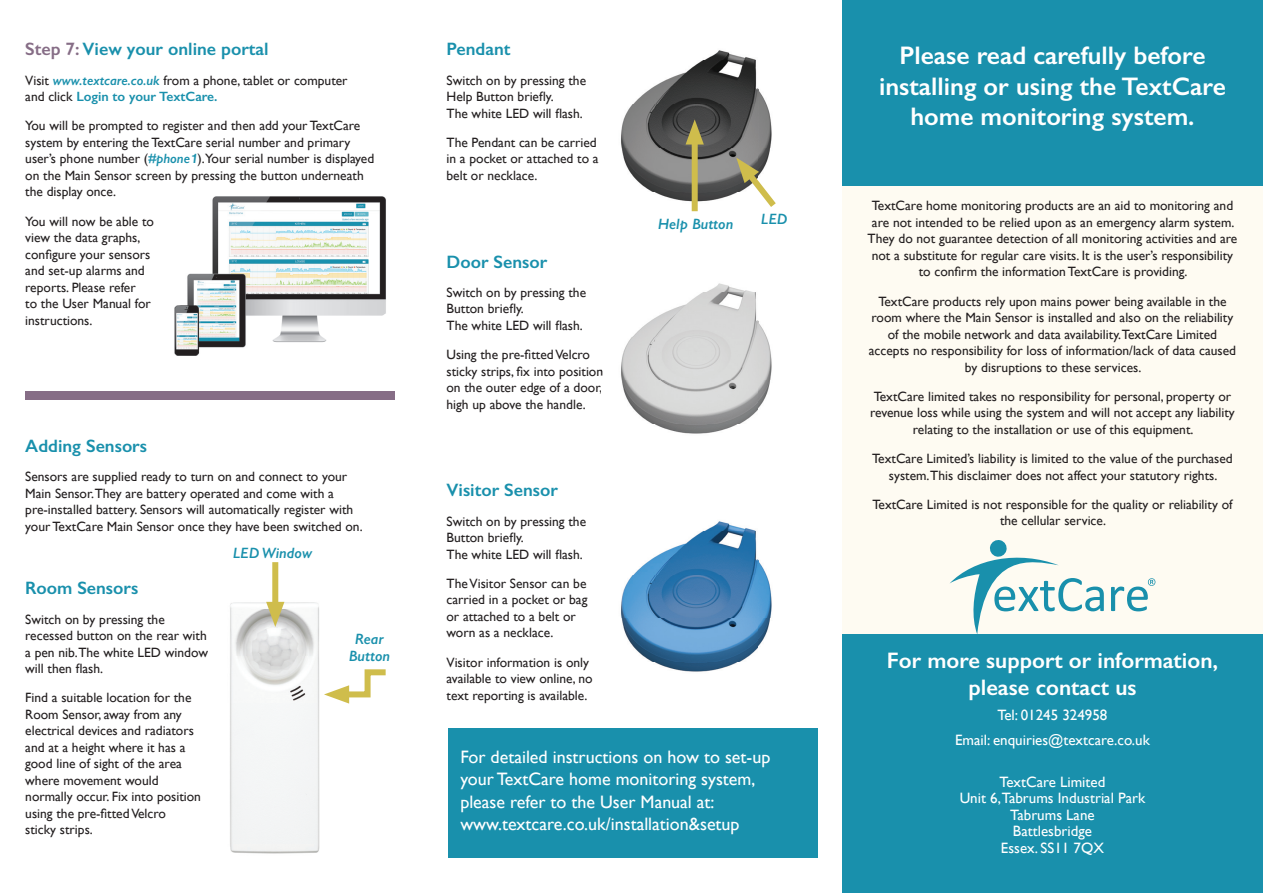
<style>
.page{position:relative;width:1263px;height:893px;background:#fff}
.page>*{position:absolute;margin:0;border:0;box-sizing:border-box;transform-origin:0 0}
.t1{font:600 25.5px/30.6px "Gill Sans";color:#fff;text-align:center}
.t2{font:600 22.5px/27px "Gill Sans";color:#fff;text-align:center}
.t3{font:18px/22.5px "Gill Sans";color:#fff}
.t4{font:600 18px "Gill Sans";color:#1990ac}
.t5{font:15px/16.5px "Gill Sans";color:#fff;text-align:center}
.t6{font:italic 600 15px/16.5px "Gill Sans";color:#1990ac;text-align:center}
.t7{font:13.5px/16.5px "Gill Sans";color:#231f20}
.s1{color:#866d86}
.s2{font-weight:600;font-style:italic;color:#1990ac}
.s3{font-weight:600;color:#1990ac}
.s4{font-family:"Akzidenz Grotesk";font-weight:700;color:#1990ac}
</style>
<div class="page">
<div style="left:25px;top:391px;width:370px;height:8px;background:#866d86"></div>
<img style="left:174px;top:196px;width:212px;height:160px">
<img style="left:230px;top:563px;width:90px;height:291px">
<div style="left:272px;top:562px;width:6px;height:50px;background:#cfbd4c"></div>
<svg style="left:266px;top:602px;width:18px;height:25px"></svg>
<svg style="left:324px;top:669px;width:62px;height:35px"></svg>
<img style="left:621px;top:50px;width:151px;height:162px">
<img style="left:621px;top:283px;width:151px;height:151px">
<img style="left:621px;top:521px;width:151px;height:151px">
<div style="left:448px;top:728px;width:369px;height:130px;background:#1990ac"></div>
<div style="left:692px;top:134px;width:6px;height:77px;background:#cfbd4c"></div>
<svg style="left:685px;top:119px;width:19px;height:26px"></svg>
<svg style="left:736px;top:158px;width:40px;height:54px"></svg>
<div style="left:842px;top:181px;width:421px;height:458px;background:#fefbf2"></div>
<div style="left:842px;top:0;width:421px;height:185px;background:#1990ac"></div>
<svg style="left:1111px;top:578px;width:44px;height:33px"></svg>
<svg style="left:950px;top:540px;width:154px;height:94px"></svg>
<div style="left:842px;top:635px;width:421px;height:258px;background:#1990ac"></div>
<h3 class="t4" style="left:25px;top:38px;width:245px"><span class="s1">Step 7:</span> View your online portal</h3>
<p class="t7" style="left:25px;top:72px;width:324px">Visit <span class="s2">www.textcare.co.uk</span> from a phone, tablet or computer and click <span class="s3">Login to your TextCare.</span></p>
<p class="t7" style="left:25px;top:117px;width:350px">You will be prompted to register and then add your TextCare system by entering the TextCare serial number and primary user’s phone number (<span class="s2">#phone</span><span class="s4">1</span>).Your serial number is displayed on the Main Sensor screen by pressing the button underneath the display once.</p>
<p class="t7" style="left:25px;top:213px;width:130px">You will now be able to view the data graphs, configure your sensors and set-up alarms and reports. Please refer<br>to the User Manual for instructions.</p>
<h3 class="t4" style="left:25px;top:435px;width:123px">Adding Sensors</h3>
<p class="t7" style="left:25px;top:468px;width:339px">Sensors are supplied ready to turn on and connect to your Main Sensor.They are battery operated and come with a pre-installed battery. Sensors will automatically register with your TextCare Main Sensor once they have been switched on.</p>
<h3 class="t4" style="left:25px;top:577px;width:115px">Room Sensors</h3>
<p class="t7" style="left:25px;top:611px;width:184px">Switch on by pressing the recessed button on the rear with a pen nib.The white LED window will then flash.</p>
<p class="t7" style="left:25px;top:689px;width:177px">Find a suitable location for the<br>Room Sensor, away from any electrical devices and radiators and at a height where it has a good line of sight of the area where movement would normally occur. Fix into position using the pre-fitted Velcro<br>sticky strips.</p>
<p class="t6" style="left:233px;top:544px;width:81px">LED Window</p>
<p class="t6" style="left:349px;top:631px;width:43px">Rear<br>Button</p>
<h3 class="t4" style="left:446px;top:38px;width:65px">Pendant</h3>
<p class="t7" style="left:446px;top:72px;width:141px">Switch on by pressing the<br>Help Button briefly.<br>The white LED will flash.</p>
<p class="t7" style="left:446px;top:134px;width:154px">The Pendant can be carried in a pocket or attached to a belt or necklace.</p>
<h3 class="t4" style="left:446px;top:251px;width:102px">Door Sensor</h3>
<p class="t7" style="left:446px;top:284px;width:141px">Switch on by pressing the<br>Button briefly.<br>The white LED will flash.</p>
<p class="t7" style="left:446px;top:346px;width:158px">Using the pre-fitted Velcro sticky strips, fix into position on the outer edge of a door, high up above the handle.</p>
<h3 class="t4" style="left:446px;top:479px;width:113px">Visitor Sensor</h3>
<p class="t7" style="left:446px;top:513px;width:141px">Switch on by pressing the<br>Button briefly.<br>The white LED will flash.</p>
<p class="t7" style="left:446px;top:575px;width:142px">The Visitor Sensor can be carried in a pocket or bag or attached to a belt or worn as a necklace.</p>
<p class="t7" style="left:446px;top:654px;width:148px">Visitor information is only available to view online, no text reporting is available.</p>
<p class="t6" style="left:658px;top:216px;width:77px">Help Button</p>
<p class="t6" style="left:761px;top:211px;width:28px">LED</p>
<h3 class="t3" style="left:460px;top:745px;width:312px">For detailed instructions on how to set-up your TextCare home monitoring system, please refer to the User Manual at: www.textcare.co.uk/installation&amp;setup</h3>
<h1 class="t1" style="left:879px;top:40px;width:348px">Please read carefully before installing or using the TextCare home monitoring system.</h1>
<p class="t7" style="left:868px;top:198px;width:371px;text-align:center">TextCare home monitoring products are an aid to monitoring and are not intended to be relied upon as an emergency alarm system.<br>They do not guarantee detection of all monitoring activities and are not a substitute for regular care visits. It is the user’s responsibility to confirm the information TextCare is providing.</p>
<p class="t7" style="left:869px;top:293px;width:369px;text-align:center">TextCare products rely upon mains power being available in the room where the Main Sensor is installed and also on the reliability of the mobile network and data availability.TextCare Limited accepts no responsibility for loss of information/lack of data caused by disruptions to these services.</p>
<p class="t7" style="left:870px;top:388px;width:366px;text-align:center">TextCare limited takes no responsibility for personal, property or revenue loss while using the system and will not accept any liability relating to the installation or use of this equipment.</p>
<p class="t7" style="left:872px;top:450px;width:362px;text-align:center">TextCare Limited’s liability is limited to the value of the purchased system.This disclaimer does not affect your statutory rights.</p>
<p class="t7" style="left:872px;top:496px;width:362px;text-align:center">TextCare Limited is not responsible for the quality or reliability of the cellular service.</p>
<h2 class="t2" style="left:887px;top:647px;width:333px">For more support or information, please contact us</h2>
<p class="t5" style="left:955px;top:702px;width:196px;line-height:25px">Tel: 01245 324958<br>Email: enquiries@textcare.co.uk</p>
<p class="t5" style="left:960px;top:773px;width:187px">TextCare Limited<br>Unit 6,Tabrums Industrial Park<br>Tabrums Lane<br>Battlesbridge<br>Essex. SS11 7QX</p>
</div>
